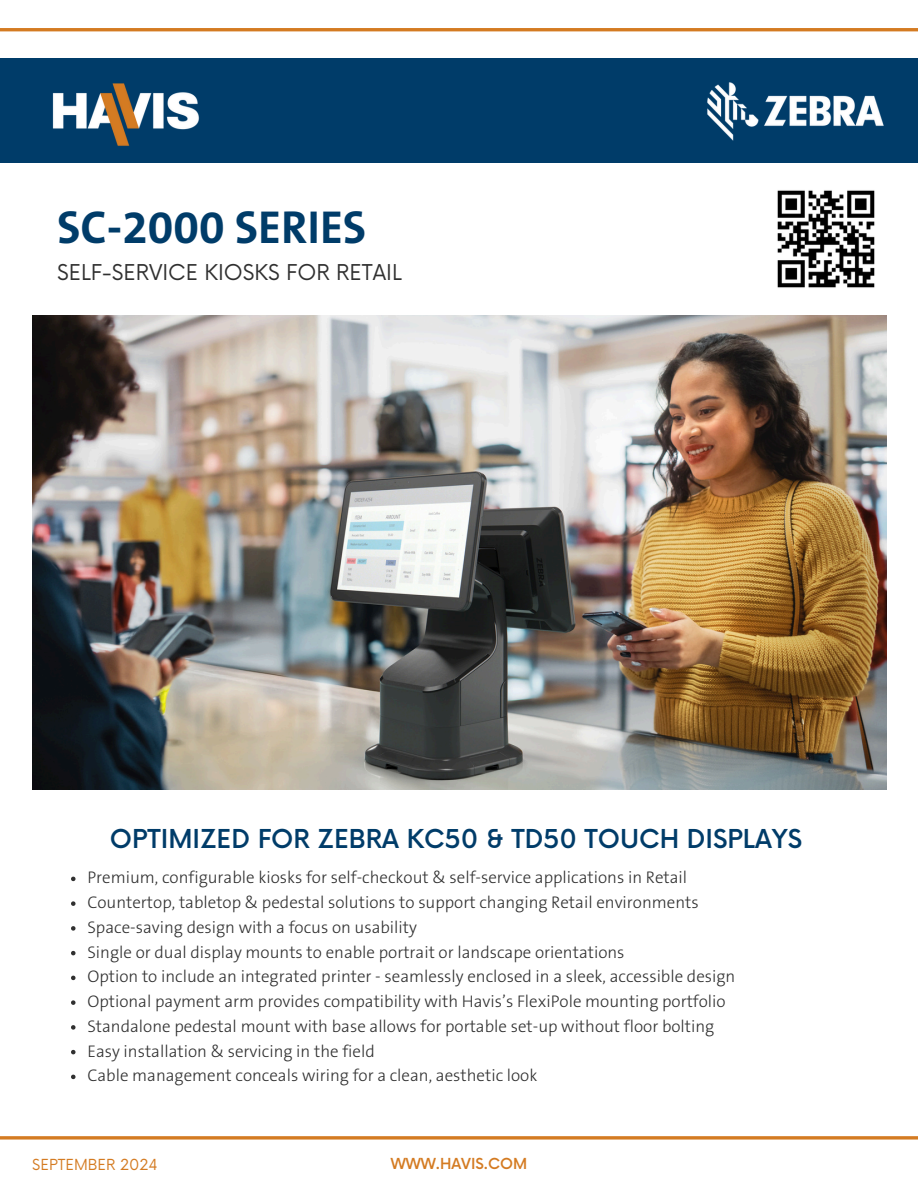
<style>
.page{position:relative;width:918px;height:1188px;background:#fff}
.page>*{position:absolute;margin:0;border:0;box-sizing:border-box;transform-origin:0 0}
.t1{font:700 46.5px "The Sans B7";color:#003c69}
.t2{font:500 25.35px "Now";color:#003c69}
.t3{font:21.3px "Now";color:#303030}
.t4{font:300 16.95px "The Sans B3";color:#303030}
.t5{font:500 14.85px "Now";color:#d47b22}
.t6{font:14.85px "Now";color:#d47b22}
</style>
<div class="page">
<hr style="left:0;top:28px;width:918px;height:3px;background:#d47b22">
<div style="left:0;top:59px;width:918px;height:104px;background:#003c69"></div>
<img style="left:52px;top:83px;width:147px;height:63px">
<svg style="left:0;top:1136px;width:918px;height:4px;background:#da8f44"></svg>
<img style="left:32px;top:315px;width:854px;height:475px">
<svg style="left:71px;top:877px;width:5px;height:4px"></svg>
<svg style="left:71px;top:901px;width:5px;height:5px"></svg>
<svg style="left:71px;top:926px;width:5px;height:5px"></svg>
<svg style="left:71px;top:951px;width:5px;height:4px"></svg>
<svg style="left:71px;top:976px;width:5px;height:4px"></svg>
<svg style="left:71px;top:1000px;width:5px;height:5px"></svg>
<svg style="left:71px;top:1025px;width:5px;height:5px"></svg>
<svg style="left:71px;top:1050px;width:5px;height:4px"></svg>
<svg style="left:71px;top:1075px;width:5px;height:4px"></svg>
<img style="left:707px;top:82px;width:177px;height:59px">
<img style="left:777px;top:190px;width:98px;height:98px">
<p class="t1" style="left:57px;top:202px;width:311px">SC-2000 SERIES</p>
<p class="t3" style="left:57px;top:260px;width:346px">SELF-SERVICE KIOSKS FOR RETAIL</p>
<h3 class="t2" style="left:110px;top:825px;width:694px">OPTIMIZED FOR ZEBRA KC50 &amp; TD50 TOUCH DISPLAYS</h3>
<p class="t4" style="left:87px;top:869px;width:601px">Premium, configurable kiosks for self-checkout &amp; self-service applications in Retail</p>
<p class="t4" style="left:87px;top:894px;width:613px">Countertop, tabletop &amp; pedestal solutions to support changing Retail environments</p>
<h2 class="t4" style="left:87px;top:918px;width:331px">Space-saving design with a focus on usability</h2>
<p class="t4" style="left:87px;top:943px;width:539px">Single or dual display mounts to enable portrait or landscape orientations</p>
<p class="t4" style="left:87px;top:968px;width:649px">Option to include an integrated printer - seamlessly enclosed in a sleek, accessible design</p>
<p class="t4" style="left:87px;top:993px;width:640px">Optional payment arm provides compatibility with Havis’s FlexiPole mounting portfolio</p>
<p class="t4" style="left:87px;top:1017px;width:628px">Standalone pedestal mount with base allows for portable set-up without floor bolting</p>
<p class="t4" style="left:87px;top:1042px;width:289px">Easy installation &amp; servicing in the field</p>
<p class="t4" style="left:87px;top:1067px;width:452px">Cable management conceals wiring for a clean, aesthetic look</p>
<h5 class="t6" style="left:32px;top:1156px;width:127px">SEPTEMBER 2024</h5>
<p class="t5" style="left:391px;top:1156px;width:138px">WWW.HAVIS.COM</p>
</div>
